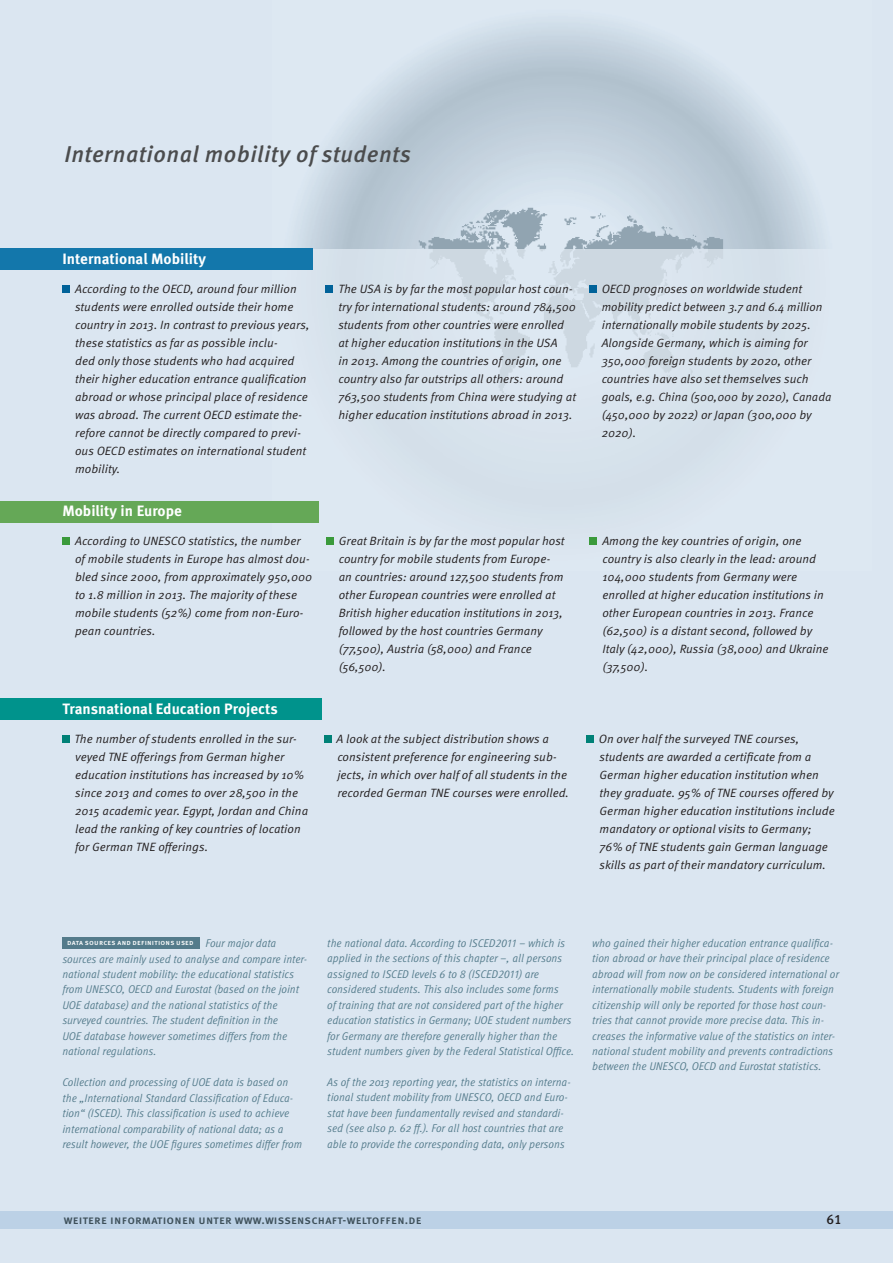
<style>
.page{position:relative;width:893px;height:1263px;background:#dbe6f1}
.page>*{position:absolute;margin:0;border:0;box-sizing:border-box;transform-origin:0 0}
.t1{font:italic 500 22.95px "Meta OT";letter-spacing:-.005em;color:#4b4c4d}
.t2{font:700 15px "Meta OT";color:#fff}
.t3{font:500 13.5px "Meta OT";color:#231f20}
.t4{font:12px/18px "Meta OT Norm Ita";letter-spacing:.005em;color:#231f20}
.t5{font:500 12px "Meta OT";letter-spacing:.015em;color:#3d4f59}
.t6{font:11.25px/15.5px "Meta OT Cond Norm Ita";letter-spacing:.01em;color:#547b8b;scale:1.05 1}
.t7{font:500 7.5px "Meta OT";letter-spacing:.025em;color:#fff}
.s1{font-family:"Meta OT Cond Norm Ita";font-weight:400;font-size:11.25px;color:#547b8b}
</style>
<div class="page">
<img style="left:272px;top:24px;width:546px;height:226px">
<img style="left:272px;top:250px;width:451px;height:295px">
<div style="left:0;top:249px;width:313px;height:21px;background:#1377ab"></div>
<div style="left:0;top:501px;width:318px;height:21px;background:#65a857"></div>
<div style="left:0;top:698px;width:322px;height:22px;background:#00938c"></div>
<div style="left:62px;top:285px;width:8px;height:7px;background:#006299"></div>
<div style="left:326px;top:285px;width:7px;height:7px;background:#006299"></div>
<div style="left:589px;top:285px;width:7px;height:7px;background:#006299"></div>
<div style="left:62px;top:537px;width:8px;height:7px;background:#3a9a3b"></div>
<div style="left:326px;top:537px;width:7px;height:7px;background:#3a9a3b"></div>
<div style="left:590px;top:537px;width:7px;height:7px;background:#3a9a3b"></div>
<div style="left:62px;top:735px;width:8px;height:7px;background:#008177"></div>
<div style="left:325px;top:735px;width:7px;height:7px;background:#008177"></div>
<div style="left:587px;top:735px;width:7px;height:7px;background:#008177"></div>
<div style="left:62px;top:937px;width:138px;height:11px;background:#547b8b"></div>
<div style="left:0;top:1211px;width:893px;height:17px;background:#bcd1e6"></div>
<h1 class="t1" style="left:64px;top:140px;width:348px">International mobility of students</h1>
<p class="t2" style="left:62px;top:249px;width:145px">International Mobility</p>
<p class="t4" style="left:75px;top:280px;width:236px">According to the OECD, around four million students were enrolled outside their home country in 2013. In contrast to previous years, these statistics as far as possible inclu-<br>ded only those students who had acquired their higher education entrance qualification abroad or whose principal place of residence was abroad. The current OECD estimate the&shy;refore cannot be directly compared to previ&shy;ous OECD estimates on international student mobility.</p>
<p class="t4" style="left:338px;top:280px;width:239px">The USA is by far the most popular host coun&shy;try for international students: around 784,500 students from other countries were enrolled at higher education institutions in the USA<br>in 2013. Among the countries of origin, one country also far outstrips all others: around 763,500 students from China were studying at higher education institutions abroad in 2013.</p>
<p class="t4" style="left:602px;top:280px;width:231px">OECD prognoses on worldwide student mobility predict between 3.7 and 6.4 million internationally mobile students by 2025.<br>Alongside Germany, which is aiming for 350,000 foreign students by 2020, other countries have also set themselves such goals, e.g. China (500,000 by 2020), Canada (450,000 by 2022) or Japan (300,000 by 2020).</p>
<p class="t2" style="left:62px;top:501px;width:121px">Mobility in Europe</p>
<p class="t4" style="left:75px;top:532px;width:239px">According to UNESCO statistics, the number of mobile students in Europe has almost dou&shy;bled since 2000, from approximately 950,000 to 1.8 million in 2013. The majority of these mobile students (52%) come from non-Euro&shy;pean countries.</p>
<p class="t4" style="left:339px;top:532px;width:227px">Great Britain is by far the most popular host country for mobile students from Europe&shy;an countries: around 127,500 students from other European countries were enrolled at British higher education institutions in 2013, followed by the host countries Germany (77,500), Austria (58,000) and France (56,500).</p>
<p class="t4" style="left:602px;top:532px;width:228px">Among the key countries of origin, one country is also clearly in the lead: around 104,000 students from Germany were enrolled at higher education institutions in other European countries in 2013. France (62,500) is a distant second, followed by Italy (42,000), Russia (38,000) and Ukraine (37,500).</p>
<p class="t2" style="left:62px;top:699px;width:217px">Transnational Education Projects</p>
<p class="t4" style="left:74px;top:730px;width:235px">The number of students enrolled in the sur&shy;veyed TNE offerings from German higher education institutions has increased by 10% since 2013 and comes to over 28,500 in the 2015 academic year. Egypt, Jordan and China lead the ranking of key countries of location for German TNE offerings.</p>
<p class="t4" style="left:337px;top:730px;width:234px">A look at the subject distribution shows a consistent preference for engineering sub&shy;jects, in which over half of all students in the recorded German TNE courses were enrolled.</p>
<p class="t4" style="left:599px;top:730px;width:237px">On over half the surveyed TNE courses, students are awarded a certificate from a German higher education institution when they graduate. 95% of TNE courses offered by German higher education institutions include mandatory or optional visits to Germany; 76% of TNE students gain German language skills as part of their mandatory curriculum.</p>
<p class="t7" style="left:67px;top:938px;width:210px">data sources and definitions used <span class="s1">Four major data</span></p>
<p class="t6" style="left:62px;top:951px;width:234px">sources are mainly used to analyse and compare inter&shy;national student mobility: the educational statistics from UNESCO, OECD and Eurostat (based on the joint UOE database) and the national statistics of the surveyed countries. The student definition in the<br>UOE database however sometimes differs from the national regulations.</p>
<p class="t6" style="left:62px;top:1074px;width:230px">Collection and processing of UOE data is based on the „International Standard Classification of Educa&shy;tion“ (ISCED). This classification is used to achieve international comparability of national data; as a result however, the UOE figures sometimes differ from</p>
<p class="t6" style="left:327px;top:935px;width:236px">the national data. According to ISCED2011 – which is applied in the sections of this chapter –, all persons assigned to ISCED levels 6 to 8 (ISCED2011) are considered students. This also includes some forms<br>of training that are not considered part of the higher education statistics in Germany; UOE student numbers for Germany are therefore generally higher than the student numbers given by the Federal Statistical Office.</p>
<p class="t6" style="left:327px;top:1074px;width:233px">As of the 2013 reporting year, the statistics on interna&shy;tional student mobility from UNESCO, OECD and Euro&shy;stat have been fundamentally revised and standardi&shy;sed (see also p. 62 ff.). For all host countries that are able to provide the corresponding data, only persons</p>
<p class="t6" style="left:592px;top:935px;width:236px">who gained their higher education entrance qualifica&shy;tion abroad or have their principal place of residence abroad will from now on be considered international or internationally mobile students. Students with foreign citizenship will only be reported for those host coun&shy;tries that cannot provide more precise data. This in&shy;creases the informative value of the statistics on inter&shy;national student mobility and prevents contradictions between the UNESCO, OECD and Eurostat statistics.</p>
<p class="t5" style="left:64px;top:1212px;width:360px">weitere informationen unter www.wissenschaft-weltoffen.de</p>
<p class="t3" style="left:826px;top:1211px;width:17px">61</p>
</div>
